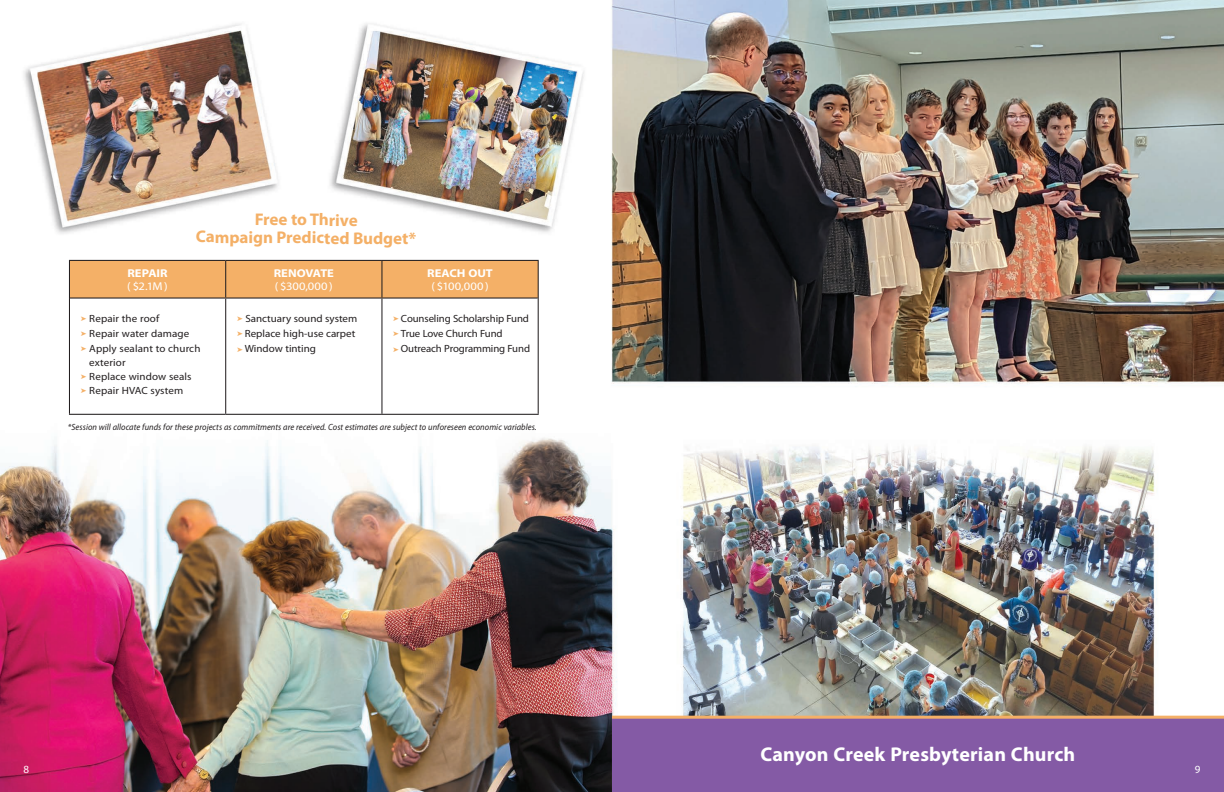
<style>
.page{position:relative;width:1224px;height:792px;background:#fff}
.page>*{position:absolute;margin:0;border:0;box-sizing:border-box;transform-origin:0 0}
.t1{font:700 20px "Myriad Pro";letter-spacing:.01em;color:#fff}
.t2{font:700 17px/18px "Myriad Pro";color:#f4b067;text-align:center}
.t3{font:11.4px "Myriad Pro";letter-spacing:.01em;color:#fff;scale:1.11 1}
.t4{font:700 11.4px "Myriad Pro";letter-spacing:-.005em;color:#fff;scale:1.11 1}
.t5{font:11px "Myriad Pro";color:#fff}
.t6{font:10.4px/14.2px "Myriad Pro";color:#231f20;scale:1.05 1}
.t7{font:10.4px "Myriad Pro";color:#231f20}
.t8{font:italic 9px "Myriad Pro";letter-spacing:.01em;color:#231f20;scale:.94 1}
.s1{color:#f4b067}
</style>
<div class="page">
<img style="left:0;top:0;width:1224px;height:792px">
<div style="left:612px;top:718px;width:612px;height:74px;background:#845aa5"></div>
<hr style="left:612px;top:716px;width:612px;height:3px;background:#f4b067">
<div style="left:70px;top:261px;width:468px;height:36px;background:#f4b067"></div>
<svg style="left:70px;top:299px;width:468px;height:115px"></svg>
<hr style="left:69px;top:260px;width:157px;height:1px;background:#231f20">
<hr style="left:226px;top:260px;width:156px;height:1px;background:#231f20">
<hr style="left:382px;top:260px;width:157px;height:1px;background:#231f20">
<hr style="left:70px;top:297px;width:156px;height:2px;background:#231f20">
<hr style="left:226px;top:297px;width:156px;height:2px;background:#231f20">
<hr style="left:382px;top:297px;width:156px;height:2px;background:#231f20">
<hr style="left:69px;top:261px;width:1px;height:37px;background:#231f20">
<hr style="left:225px;top:261px;width:1px;height:36px;background:#231f20">
<hr style="left:381px;top:261px;width:1px;height:36px;background:#231f20">
<hr style="left:538px;top:261px;width:1px;height:37px;background:#231f20">
<hr style="left:69px;top:298px;width:1px;height:116px;background:#231f20">
<hr style="left:225px;top:299px;width:1px;height:115px;background:#231f20">
<hr style="left:381px;top:299px;width:1px;height:115px;background:#231f20">
<hr style="left:538px;top:298px;width:1px;height:116px;background:#231f20">
<hr style="left:69px;top:414px;width:157px;height:1px;background:#231f20">
<hr style="left:226px;top:414px;width:156px;height:1px;background:#231f20">
<hr style="left:382px;top:414px;width:157px;height:1px;background:#231f20">
<p class="t4" style="left:127px;top:267px;width:38px">REPAIR</p>
<p class="t3" style="left:127px;top:279px;width:38px">( $2.1M )</p>
<p class="t2" style="left:196px;top:209px;width:222px;rotate:1deg">Free to Thrive<br>Campaign Predicted Budget*</p>
<p class="t4" style="left:274px;top:267px;width:56px">RENOVATE</p>
<p class="t3" style="left:275px;top:279px;width:54px">( $300,000 )</p>
<p class="t4" style="left:427px;top:267px;width:61px">REACH OUT</p>
<p class="t3" style="left:431px;top:279px;width:53px">( $100,000 )</p>
<p class="t6" style="left:81px;top:312px;width:76px"><span class="s1">➤</span> Repair the roof</p>
<p class="t6" style="left:81px;top:327px;width:105px"><span class="s1">➤</span> Repair water damage</p>
<p class="t6" style="left:89px;top:341px;width:107px;text-indent:-8px"><span class="s1">➤</span> Apply sealant to church exterior</p>
<p class="t6" style="left:81px;top:370px;width:107px"><span class="s1">➤</span> Replace window seals</p>
<p class="t6" style="left:81px;top:384px;width:99px"><span class="s1">➤</span> Repair HVAC system</p>
<p class="t6" style="left:237px;top:312px;width:116px"><span class="s1">➤</span> Sanctuary sound system</p>
<p class="t6" style="left:237px;top:327px;width:114px"><span class="s1">➤</span> Replace high-use carpet</p>
<p class="t6" style="left:237px;top:342px;width:77px"><span class="s1">➤</span> Window tinting</p>
<p class="t7" style="left:393px;top:313px;width:137px"><span class="s1">➤</span> Counseling Scholarship Fund</p>
<p class="t7" style="left:393px;top:328px;width:111px"><span class="s1">➤</span> True Love Church Fund</p>
<p class="t7" style="left:393px;top:343px;width:138px"><span class="s1">➤</span> Outreach Programming Fund</p>
<p class="t8" style="left:68px;top:422px;width:500px">*Session will allocate funds for these projects as commitments are received. Cost estimates are subject to unforeseen economic variables.</p>
<p class="t5" style="left:23px;top:763px;width:7px">8</p>
<p class="t1" style="left:761px;top:743px;width:316px">Canyon Creek Presbyterian Church</p>
<p class="t5" style="left:1195px;top:763px;width:7px">9</p>
</div>
